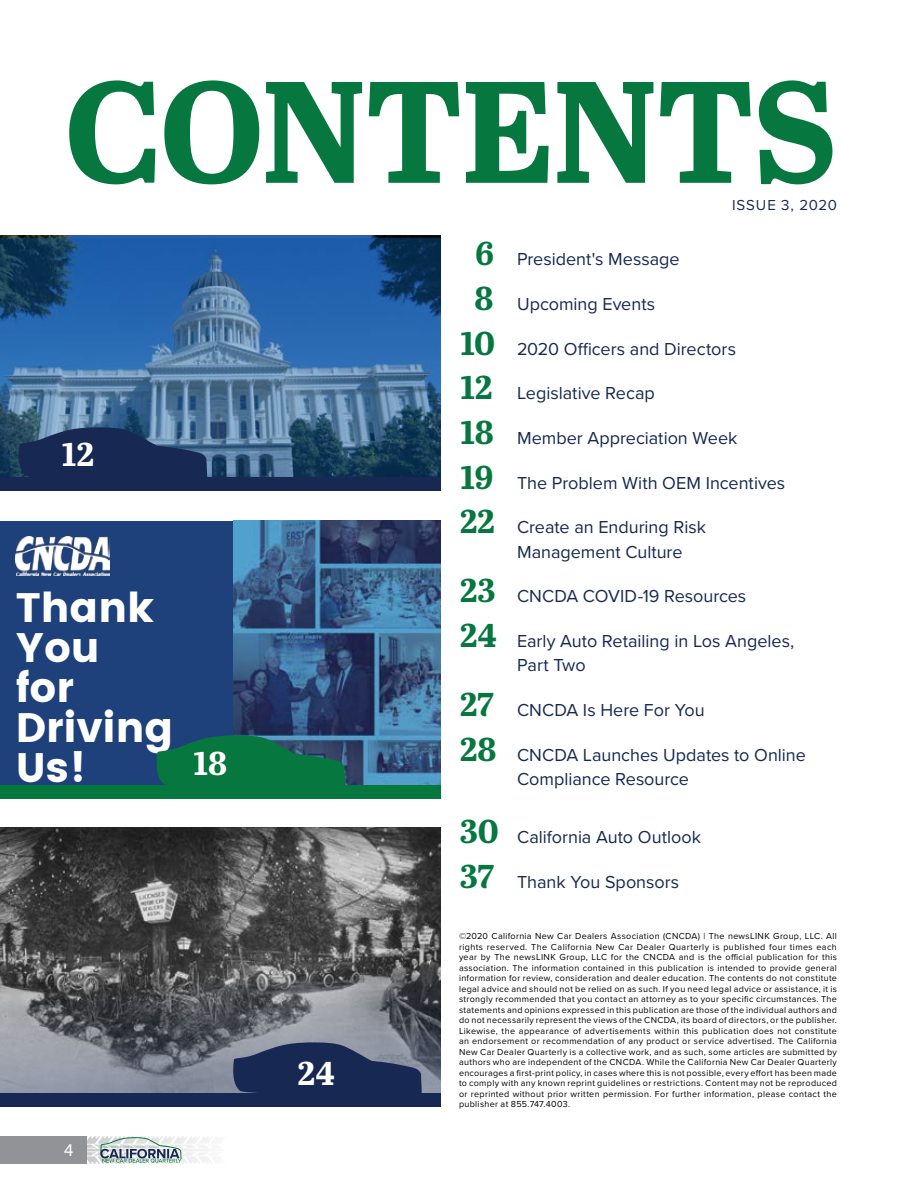
<style>
.page{position:relative;width:918px;height:1188px;background:#fff}
.page>*{position:absolute;margin:0;border:0;box-sizing:border-box;transform-origin:0 0}
.t1{font:700 144px "Abril Text";letter-spacing:-.015em;color:#05773f}
.t2{font:41.1px/40.2px "Poppins";color:#fff}
.t3{font:700 33px "Abril Text";color:#fff}
.t4{font:18px/24.5px "Proxima Nova";color:#172952}
.t5{font:18px "Myriad Pro";color:#fff}
.t6{font:15px "Proxima Nova";letter-spacing:.055em;color:#172952}
.t7{font:9px/10.5px "Proxima Nova";letter-spacing:.035em;color:#000;text-align:justify}
.s1{font-family:"Abril Text";font-weight:700;font-size:33px;color:#05773f}
</style>
<div class="page">
<div style="left:0;top:1136px;width:87px;height:28px;background:#919396"></div>
<svg style="left:87px;top:1136px;width:122px;height:27px"></svg>
<img style="left:0;top:827px;width:441px;height:145px">
<div style="left:1px;top:521px;width:440px;height:271px;background:#1e417c"></div>
<img style="left:233px;top:521px;width:208px;height:264px">
<img style="left:16px;top:537px;width:94px;height:39px">
<svg style="left:0;top:238px;width:441px;height:239px;background:#35669a"></svg>
<svg style="left:0;top:972px;width:441px;height:121px;background:#6d7178"></svg>
<div style="left:0;top:1093px;width:441px;height:14px;background:#172952"></div>
<svg style="left:233px;top:1042px;width:189px;height:51px;background:#314063"></svg>
<div style="left:0;top:477px;width:441px;height:14px;background:#172952"></div>
<svg style="left:18px;top:427px;width:189px;height:50px;background:#243a61"></svg>
<div style="left:0;top:785px;width:441px;height:14px;background:#05773f"></div>
<svg style="left:156px;top:735px;width:189px;height:50px;background:#0f6f4e"></svg>
<h1 class="t1" style="left:63px;top:25px;width:775px">CONTENTS</h1>
<h3 class="t3" style="left:62px;top:429px;width:34px">12</h3>
<h2 class="t2" style="left:16px;top:587px;width:159px">Thank<br>You<br>for<br>Driving<br>Us!</h2>
<h3 class="t3" style="left:193px;top:739px;width:35px">18</h3>
<h3 class="t5" style="left:64px;top:1139px;width:11px">4</h3>
<h3 class="t3" style="left:298px;top:1049px;width:39px">24</h3>
<h3 class="t6" style="left:732px;top:194px;width:106px">ISSUE 3, 2020</h3>
<h3 class="t4" style="left:475px;top:246px;width:206px"><span class="s1">6</span> President's Message</h3>
<h3 class="t4" style="left:475px;top:291px;width:182px"><span class="s1">8</span> Upcoming Events</h3>
<h3 class="t4" style="left:460px;top:336px;width:277px"><span class="s1">10</span> 2020 Officers and Directors</h3>
<h3 class="t4" style="left:460px;top:380px;width:196px"><span class="s1">12</span> Legislative Recap</h3>
<h3 class="t4" style="left:460px;top:425px;width:279px"><span class="s1">18</span> Member Appreciation Week</h3>
<h3 class="t4" style="left:460px;top:470px;width:327px"><span class="s1">19</span> The Problem With OEM Incentives</h3>
<h3 class="t4" style="left:517px;top:514px;width:190px;text-indent:-57px"><span class="s1">22</span> Create an Enduring Risk<br>Management Culture</h3>
<h3 class="t4" style="left:460px;top:583px;width:288px"><span class="s1">23</span> CNCDA COVID-19 Resources</h3>
<h3 class="t4" style="left:517px;top:628px;width:279px;text-indent:-57px"><span class="s1">24</span> Early Auto Retailing in Los Angeles,<br>Part Two</h3>
<h3 class="t4" style="left:460px;top:697px;width:246px"><span class="s1">27</span> CNCDA Is Here For You</h3>
<h3 class="t4" style="left:517px;top:742px;width:290px;text-indent:-57px"><span class="s1">28</span> CNCDA Launches Updates to Online<br>Compliance Resource</h3>
<h3 class="t4" style="left:460px;top:824px;width:242px"><span class="s1">30</span> California Auto Outlook</h3>
<h3 class="t4" style="left:460px;top:869px;width:221px"><span class="s1">37</span> Thank You Sponsors</h3>
<p class="t7" style="left:459px;top:930px;width:380px">©2020 California New Car Dealers Association (CNCDA) | The newsLINK Group, LLC. All rights reserved. The California New Car Dealer Quarterly is published four times each year by The newsLINK Group, LLC for the CNCDA and is the official publication for this association. The information contained in this publication is intended to provide general information for review, consideration and dealer education. The contents do not constitute legal advice and should not be relied on as such. If you need legal advice or assistance, it is strongly recommended that you contact an attorney as to your specific circumstances. The statements and opinions expressed in this publication are those of the individual authors and do not necessarily represent the views of the CNCDA, its board of directors, or the publisher.<br>Likewise, the appearance of advertisements within this publication does not constitute an endorsement or recommendation of any product or service advertised. The California New Car Dealer Quarterly is a collective work, and as such, some articles are submitted by authors who are independent of the CNCDA. While the California New Car Dealer Quarterly encourages a first-print policy, in cases where this is not possible, every effort has been made to comply with any known reprint guidelines or restrictions. Content may not be reproduced or reprinted without prior written permission. For further information, please contact the publisher at 855.747.4003.</p>
</div>
